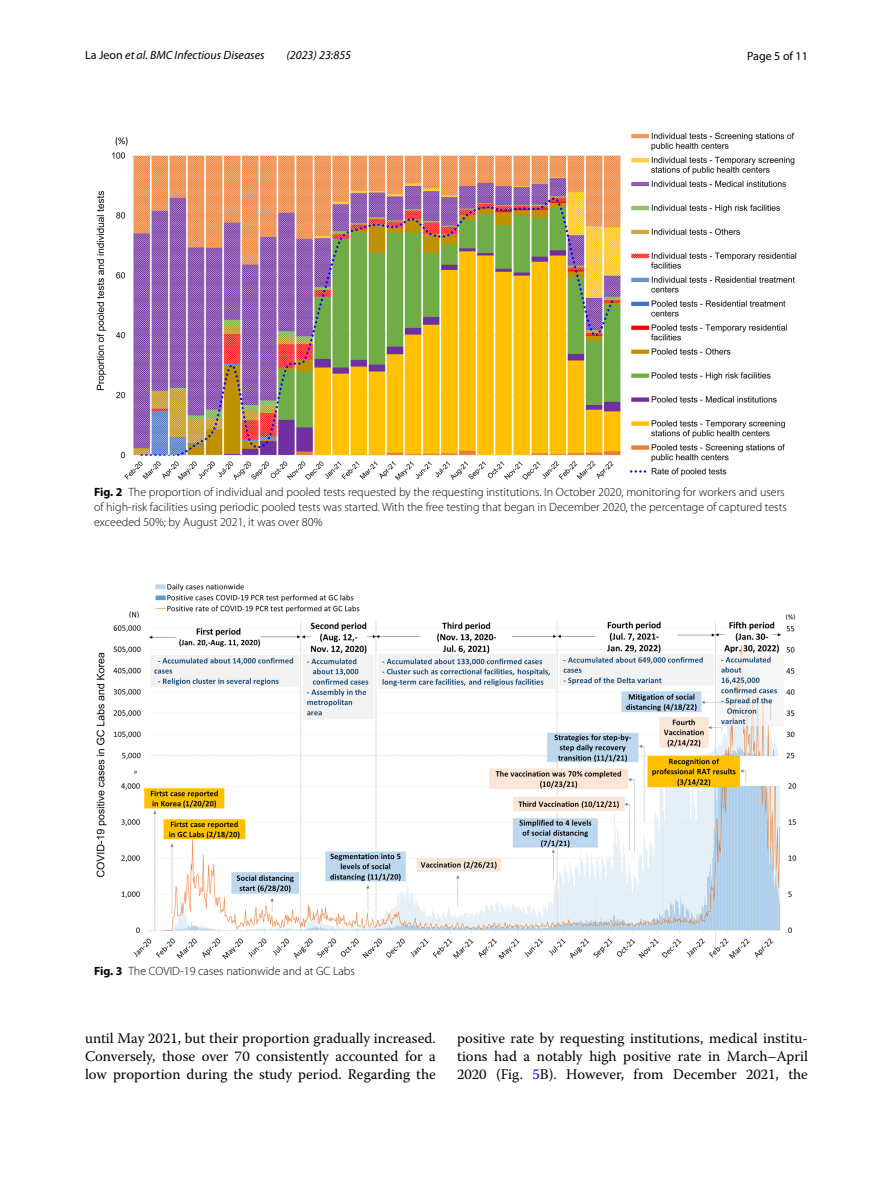
<style>
.page{position:relative;width:893px;height:1187px;background:#fff}
.page>*{position:absolute;margin:0;border:0;box-sizing:border-box;transform-origin:0 0}
.t1{font:14.7px/18px "Warnock Pro";color:#000;text-align:justify}
.t2{font:300 12px/15px "Myriad Pro";color:#000}
.t3{font:italic 12px "Myriad Pro";color:#000}
.t4{font:12px "Myriad Pro";color:#000}
.s1{font-style:normal}
.s2{font-weight:700}
.s3{color:#00f}
</style>
<div class="page">
<img style="left:96px;top:133px;width:701px;height:347px">
<img style="left:96px;top:583px;width:701px;height:376px">
<p class="t3" style="left:85px;top:48px;width:181px"><span class="s1">La Jeon</span> et al. BMC Infectious Diseases</p>
<p class="t3" style="left:287px;top:48px;width:66px">(2023) 23:855</p>
<p class="t4" style="left:747px;top:48px;width:62px">Page 5 of 11</p>
<p class="t2" style="left:94px;top:484px;width:694px"><span class="s2">Fig. 2</span> The proportion of individual and pooled tests requested by the requesting institutions. In October 2020, monitoring for workers and users of high-risk facilities using periodic pooled tests was started. With the free testing that began in December 2020, the percentage of captured tests exceeded 50%; by August 2021, it was over 80%</p>
<p class="t2" style="left:94px;top:963px;width:262px"><span class="s2">Fig. 3</span> The COVID-19 cases nationwide and at GC Labs</p>
<p class="t1" style="left:85px;top:1029px;width:352px">until May 2021, but their proportion gradually increased.<br>Conversely, those over 70 consistently accounted for a low proportion during the study period. Regarding the</p>
<p class="t1" style="left:457px;top:1029px;width:352px">positive rate by requesting institutions, medical institu&shy;tions had a notably high positive rate in March–April 2020 (Fig. <span class="s3">5</span>B). However, from December 2021, the</p>
</div>
